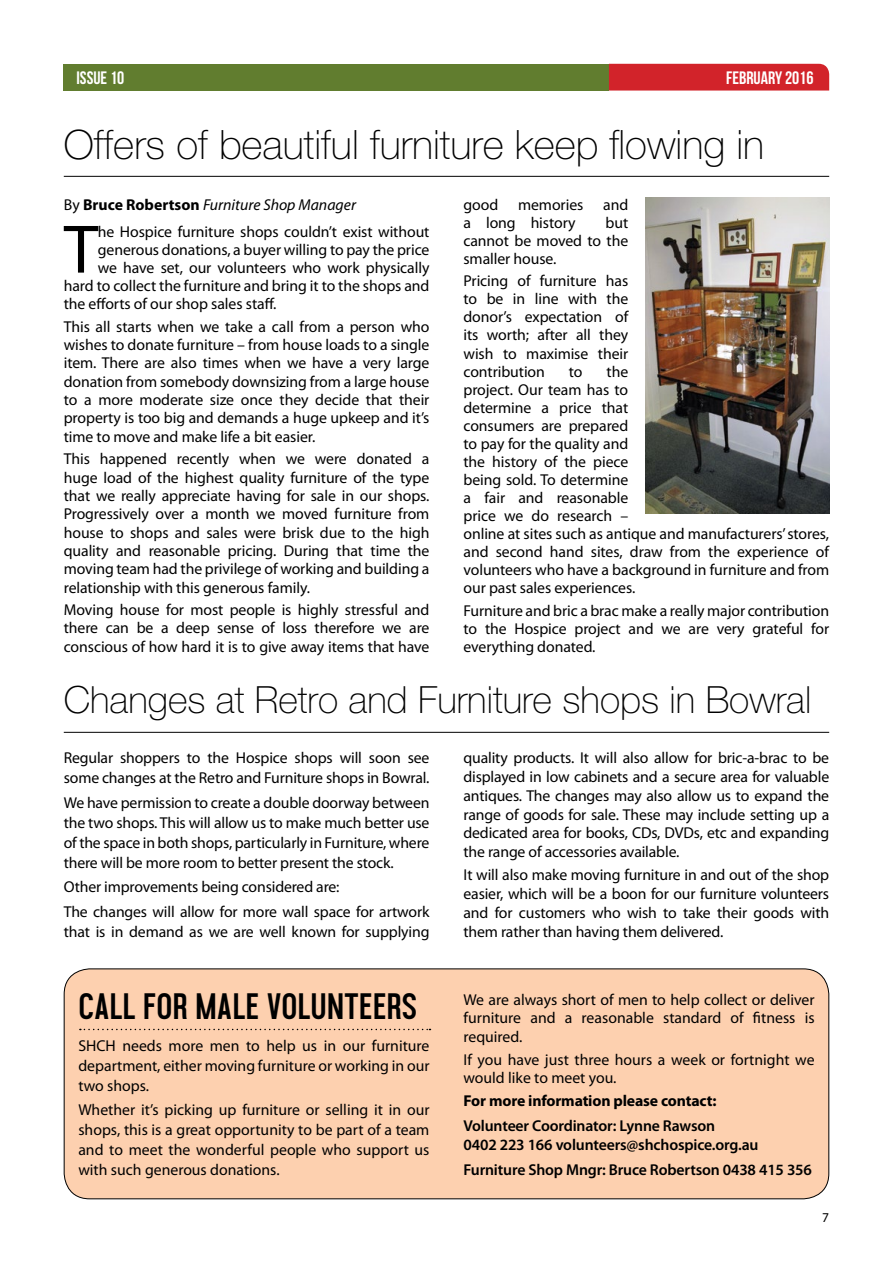
<style>
.page{position:relative;width:893px;height:1263px;background:#fff}
.page>*{position:absolute;margin:0;border:0;box-sizing:border-box;transform-origin:0 0}
.t1{font:69.15px "Myriad Pro";color:#000}
.t2{font:100 40.5px "Helvetica Neue";color:#000}
.t3{font:100 37.5px "Helvetica Neue";color:#000}
.t4{font:700 36.75px "Aquilone";color:#000}
.t5{font:18px "Bebas Neue";color:#fff}
.t6{font:15.75px/18px "Myriad Pro";letter-spacing:-.005em;color:#000;text-align:justify}
.t7{font:600 15.75px/18.6px "Myriad Pro";letter-spacing:-.01em;color:#000}
.t8{font:italic 15.75px "Myriad Pro";color:#000}
.t9{font:700 15.75px "Myriad Pro";letter-spacing:-.01em;color:#000}
.t10{font:13.5px "Myriad Pro";color:#000}
.s1{font-style:normal}
.s2{font-weight:700;font-style:normal}
</style>
<div class="page">
<div style="left:64px;top:64px;width:545px;height:27px;background:#617d2f"></div>
<div style="left:609px;top:64px;width:220px;height:27px;background:#d2232a"></div>
<hr style="left:64px;top:732px;width:765px;height:1px;background:#000">
<hr style="left:64px;top:176px;width:765px;height:1px;background:#000">
<img style="left:645px;top:198px;width:184px;height:316px">
<div style="left:64px;top:969px;width:765px;height:230px;background:#fdd0af;border-radius:26px"></div>
<div style="left:64px;top:968px;width:765px;height:231px;border:1px solid #000;border-radius:26px"></div>
<svg style="left:80px;top:1029px;width:350px;height:1px"></svg>
<p class="t5" style="left:77px;top:67px;width:49px">ISSUE 10</p>
<p class="t5" style="left:726px;top:67px;width:89px">FEBRUARY 2016</p>
<h2 class="t2" style="left:64px;top:122px;width:702px">Offers of beautiful furniture keep flowing in</h2>
<p class="t8" style="left:64px;top:195px;width:294px"><span class="s1">By</span> <span class="s2">Bruce Robertson</span> Furniture Shop Manager</p>
<h1 class="t1" style="left:64px;top:207px;width:36px">T</h1>
<p class="t6" style="left:98px;top:222px;width:333px">he Hospice furniture shops couldn’t exist without</p>
<p class="t6" style="left:98px;top:240px;width:333px">generous donations, a buyer willing to pay the price</p>
<p class="t6" style="left:98px;top:258px;width:333px">we have set, our volunteers who work physically</p>
<p class="t6" style="left:64px;top:276px;width:367px">hard to collect the furniture and bring it to the shops and</p>
<p class="t6" style="left:64px;top:295px;width:214px">the efforts of our shop sales staff.</p>
<p class="t6" style="left:64px;top:317px;width:367px">This all starts when we take a call from a person who wishes to donate furniture – from house loads to a single item. There are also times when we have a very large donation from somebody downsizing from a large house to a more moderate size once they decide that their property is too big and demands a huge upkeep and it’s time to move and make life a bit easier.</p>
<p class="t6" style="left:64px;top:450px;width:367px">This happened recently when we were donated a huge load of the highest quality furniture of the type that we really appreciate having for sale in our shops.<br>Progressively over a month we moved furniture from house to shops and sales were brisk due to the high quality and reasonable pricing. During that time the moving team had the privilege of working and building a relationship with this generous family.</p>
<p class="t6" style="left:64px;top:600px;width:367px">Moving house for most people is highly stressful and there can be a deep sense of loss therefore we are conscious of how hard it is to give away items that have</p>
<p class="t6" style="left:463px;top:195px;width:36px">good</p>
<p class="t6" style="left:518px;top:195px;width:67px">memories</p>
<p class="t6" style="left:603px;top:195px;width:27px">and</p>
<p class="t6" style="left:463px;top:213px;width:114px">a long history</p>
<p class="t6" style="left:463px;top:213px;width:166px;text-indent:142px">but cannot be moved to the smaller house.</p>
<p class="t6" style="left:463px;top:272px;width:166px">Pricing of furniture has to be in line with the donor’s expectation of its worth; after all they wish to maximise their contribution</p>
<p class="t6" style="left:463px;top:362px;width:367px;text-align:left;text-indent:143px">the<br>project. Our team has to<br>determine a price that<br>consumers are prepared<br>to pay for the quality and<br>the history of the piece<br>being sold. To determine<br>a fair and reasonable<br>price we do research –<br>online at sites such as antique and manufacturers’ stores, and second hand sites, draw from the experience of volunteers who have a background in furniture and from our past sales experiences.</p>
<p class="t6" style="left:463px;top:601px;width:367px">Furniture and bric a brac make a really major contribution to the Hospice project and we are very grateful for everything donated.</p>
<p class="t6" style="left:569px;top:362px;width:15px">to</p>
<h3 class="t3" style="left:64px;top:678px;width:749px">Changes at Retro and Furniture shops in Bowral</h3>
<p class="t6" style="left:64px;top:748px;width:367px;line-height:20.1px">Regular shoppers to the Hospice shops will soon see some changes at the Retro and Furniture shops in Bowral.</p>
<p class="t6" style="left:64px;top:792px;width:367px;line-height:20.1px">We have permission to create a double doorway between the two shops. This will allow us to make much better use of the space in both shops, particularly in Furniture, where there will be more room to better present the stock.</p>
<p class="t6" style="left:64px;top:874px;width:367px;line-height:24.3px">Other improvements being considered are:<br>The changes will allow for more wall space for artwork</p>
<p class="t6" style="left:64px;top:922px;width:367px">that is in demand as we are well known for supplying</p>
<h3 class="t4" style="left:78px;top:985px;width:340px">CALL FOR MALE VOLUNTEERS</h3>
<p class="t6" style="left:78px;top:1036px;width:353px;line-height:19.8px">SHCH needs more men to help us in our furniture department, either moving furniture or working in our two shops.</p>
<p class="t6" style="left:78px;top:1100px;width:353px;line-height:19.8px">Whether it’s picking up furniture or selling it in our shops, this is a great opportunity to be part of a team and to meet the wonderful people who support us with such generous donations.</p>
<p class="t6" style="left:463px;top:748px;width:367px;line-height:18.8px">quality products. It will also allow for bric-a-brac to be displayed in low cabinets and a secure area for valuable antiques. The changes may also allow us to expand the range of goods for sale. These may include setting up a dedicated area for books, CDs, DVDs, etc and expanding the range of accessories available.</p>
<p class="t6" style="left:463px;top:865px;width:367px;line-height:18.8px">It will also make moving furniture in and out of the shop easier, which will be a boon for our furniture volunteers and for customers who wish to take their goods with them rather than having them delivered.</p>
<p class="t6" style="left:463px;top:990px;width:353px;line-height:18.6px">We are always short of men to help collect or deliver furniture and a reasonable standard of fitness is required.</p>
<p class="t6" style="left:463px;top:1050px;width:353px;line-height:18.6px">If you have just three hours a week or fortnight we would like to meet you.</p>
<p class="t9" style="left:463px;top:1091px;width:254px">For more information please contact:</p>
<p class="t7" style="left:463px;top:1116px;width:296px">Volunteer Coordinator: Lynne Rawson<br>0402 223 166 volunteers@shchospice.org.au</p>
<p class="t7" style="left:463px;top:1160px;width:350px">Furniture Shop Mngr: Bruce Robertson 0438 415 356</p>
<p class="t10" style="left:822px;top:1209px;width:8px">7</p>
</div>
